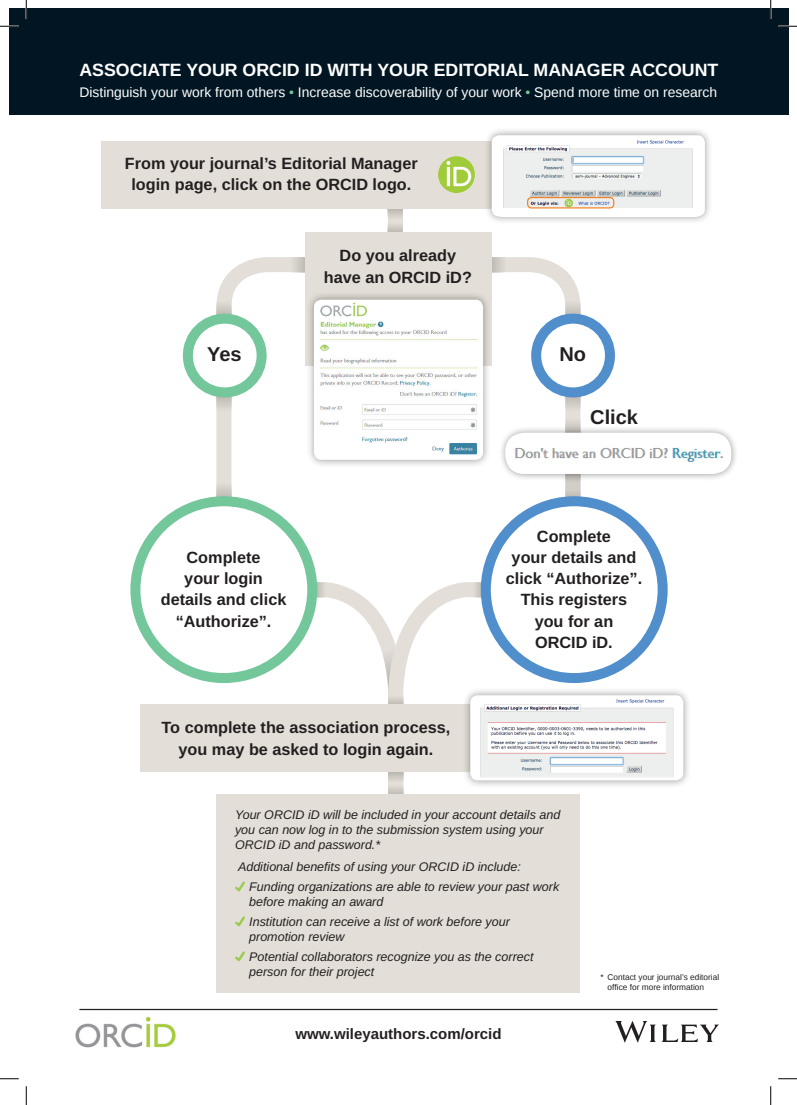
<style>
.page{position:relative;width:797px;height:1105px;background:#fff}
.page>*{position:absolute;margin:0;border:0;box-sizing:border-box;transform-origin:0 0}
.t1{font:700 20px "Liberation Sans";color:#231f20}
.t2{font:700 17.75px "Liberation Sans";color:#fff}
.t3{font:700 16.25px/21.2px "Liberation Sans";color:#231f20;text-align:center}
.t4{font:700 15px "Liberation Sans";color:#231f20}
.t5{font:13.88px "Liberation Sans";color:#fff}
.t6{font:italic 12.5px/20px "Liberation Sans";color:#231f20}
.t7{font:8.25px/9.8px "Liberation Sans";color:#231f20}
.s1{color:#74c79b}
</style>
<div class="page">
<div style="left:388px;top:196px;width:15px;height:57px;background:#e3dfd8"></div>
<svg style="left:240px;top:624px;width:140px;height:58px"></svg>
<svg style="left:380px;top:609px;width:172px;height:185px"></svg>
<svg style="left:209px;top:257px;width:172px;height:367px"></svg>
<svg style="left:216px;top:482px;width:15px;height:14px"></svg>
<svg style="left:317px;top:582px;width:8px;height:15px"></svg>
<svg style="left:388px;top:695px;width:15px;height:9px"></svg>
<svg style="left:388px;top:784px;width:15px;height:10px"></svg>
<svg style="left:388px;top:772px;width:15px;height:10px"></svg>
<svg style="left:388px;top:225px;width:15px;height:7px"></svg>
<svg style="left:388px;top:209px;width:15px;height:8px"></svg>
<svg style="left:415px;top:257px;width:173px;height:372px"></svg>
<div style="left:565px;top:482px;width:15px;height:15px;background:#cac6c0"></div>
<svg style="left:615px;top:1021px;width:104px;height:21px"></svg>
<img style="left:75px;top:1010px;width:105px;height:38px">
<hr style="left:79px;top:1009px;width:638px;height:1px;background:#231f20">
<svg style="left:216px;top:300px;width:15px;height:15px"></svg>
<svg style="left:216px;top:396px;width:15px;height:15px"></svg>
<div style="left:188px;top:319px;width:73px;height:73px;background:#fff;border-radius:50%"></div>
<div style="left:183px;top:314px;width:83px;height:83px;border:10px solid #74c79b;border-radius:50%"></div>
<div style="left:216px;top:794px;width:364px;height:199px;background:#e3dfd8"></div>
<svg style="left:235px;top:881px;width:10px;height:11px"></svg>
<svg style="left:235px;top:916px;width:10px;height:11px"></svg>
<svg style="left:235px;top:951px;width:10px;height:11px"></svg>
<div style="left:135px;top:501px;width:177px;height:177px;background:#fff;border-radius:50%"></div>
<div style="left:130px;top:496px;width:187px;height:187px;border:10px solid #74c79b;border-radius:50%"></div>
<div style="left:486px;top:501px;width:176px;height:177px;background:#fff;border-radius:50%"></div>
<div style="left:481px;top:496px;width:186px;height:187px;border:10px solid #508fcb;border-radius:50%"></div>
<svg style="left:565px;top:300px;width:15px;height:15px"></svg>
<svg style="left:565px;top:396px;width:15px;height:15px"></svg>
<div style="left:536px;top:319px;width:74px;height:73px;background:#fff;border-radius:50%"></div>
<div style="left:531px;top:314px;width:84px;height:83px;border:10px solid #508fcb;border-radius:50%"></div>
<div style="left:565px;top:418px;width:15px;height:15px;background:#d9d5ce"></div>
<svg style="left:290px;top:257px;width:15px;height:15px"></svg>
<svg style="left:492px;top:257px;width:14px;height:15px"></svg>
<div style="left:305px;top:232px;width:187px;height:134px;background:#e3dfd8"></div>
<div style="left:9px;top:9px;width:779px;height:106px;background:#011622"></div>
<div style="left:140px;top:704px;width:412px;height:68px;background:#e3dfd8"></div>
<div style="left:462px;top:687px;width:229px;height:101px;background:#231f20;opacity:.45"></div>
<img style="left:474px;top:699px;width:205px;height:77px">
<div style="left:470px;top:695px;width:213px;height:85px;border:3px solid #fff;border-radius:6px"></div>
<div style="left:101px;top:141px;width:595px;height:68px;background:#e3dfd8"></div>
<img style="left:438px;top:156px;width:37px;height:37px">
<div style="left:483px;top:127px;width:230px;height:98px;background:#231f20;opacity:.45"></div>
<img style="left:495px;top:139px;width:206px;height:74px">
<div style="left:491px;top:135px;width:214px;height:82px;border:3px solid #fff;border-radius:6px"></div>
<div style="left:306px;top:292px;width:185px;height:176px;background:#231f20;opacity:.45"></div>
<img style="left:315px;top:301px;width:164px;height:155px">
<div style="left:314px;top:300px;width:169px;height:160px;border:3px solid #fff;border-radius:6px"></div>
<div style="left:500px;top:208px;width:196px;height:9px;background:#fff"></div>
<div style="left:527px;top:197px;width:87px;height:11px;border:1px solid #f58021;border-radius:4px"></div>
<div style="left:565px;top:474px;width:15px;height:15px;background:#d1cdc7"></div>
<div style="left:498px;top:425px;width:240px;height:56px;background:#231f20;opacity:.45"></div>
<div style="left:505px;top:433px;width:226px;height:41px;background:#fff;border-radius:19px"></div>
<img style="left:505px;top:436px;width:226px;height:35px">
<svg style="left:0;top:25px;width:19px;height:2px"></svg>
<svg style="left:778px;top:25px;width:19px;height:2px"></svg>
<svg style="left:0;top:1078px;width:19px;height:1px"></svg>
<svg style="left:778px;top:1078px;width:19px;height:1px"></svg>
<svg style="left:25px;top:0;width:2px;height:19px"></svg>
<svg style="left:25px;top:1086px;width:2px;height:19px"></svg>
<svg style="left:770px;top:0;width:1px;height:19px"></svg>
<svg style="left:770px;top:1086px;width:1px;height:19px"></svg>
<h2 class="t2" style="left:79px;top:58px;width:640px">ASSOCIATE YOUR ORCID ID WITH YOUR EDITORIAL MANAGER ACCOUNT</h2>
<p class="t5" style="left:79px;top:84px;width:639px">Distinguish your work from others <span class="s1">•</span> Increase discoverability of your work <span class="s1">•</span> Spend more time on research</p>
<h3 class="t3" style="left:125px;top:152px;width:294px">From your journal’s Editorial Manager login page, click on the ORCID logo.</h3>
<h1 class="t1" style="left:207px;top:341px;width:36px">Yes</h1>
<h3 class="t3" style="left:324px;top:245px;width:150px">Do you already have an ORCID iD?</h3>
<h1 class="t1" style="left:559px;top:341px;width:28px">No</h1>
<h1 class="t1" style="left:590px;top:403px;width:49px">Click</h1>
<h3 class="t3" style="left:161px;top:546px;width:127px">Complete<br>your login details and click “Authorize”.</h3>
<h3 class="t3" style="left:161px;top:717px;width:290px">To complete the association process, you may be asked to login again.</h3>
<h3 class="t3" style="left:506px;top:525px;width:138px">Complete<br>your details and click “Authorize”.<br>This registers you for an<br>ORCID iD.</h3>
<p class="t6" style="left:235px;top:807px;width:327px;line-height:15px">Your ORCID iD will be included in your account details and you can now log in to the submission system using your<br>ORCID iD and password.*</p>
<p class="t6" style="left:249px;top:857px;width:311px;text-indent:-11px">Additional benefits of using your ORCID iD include:<br>Funding organizations are able to review your past work</p>
<p class="t6" style="left:249px;top:892px;width:262px">before making an award<br>Institution can receive a list of work before your</p>
<p class="t6" style="left:249px;top:927px;width:286px">promotion review<br>Potential collaborators recognize you as the correct</p>
<p class="t6" style="left:249px;top:962px;width:127px">person for their project</p>
<p class="t4" style="left:295px;top:1024px;width:208px">www.wileyauthors.com/orcid</p>
<p class="t7" style="left:607px;top:973px;width:113px;text-indent:-7px">* Contact your journal’s editorial office for more information</p>
</div>
